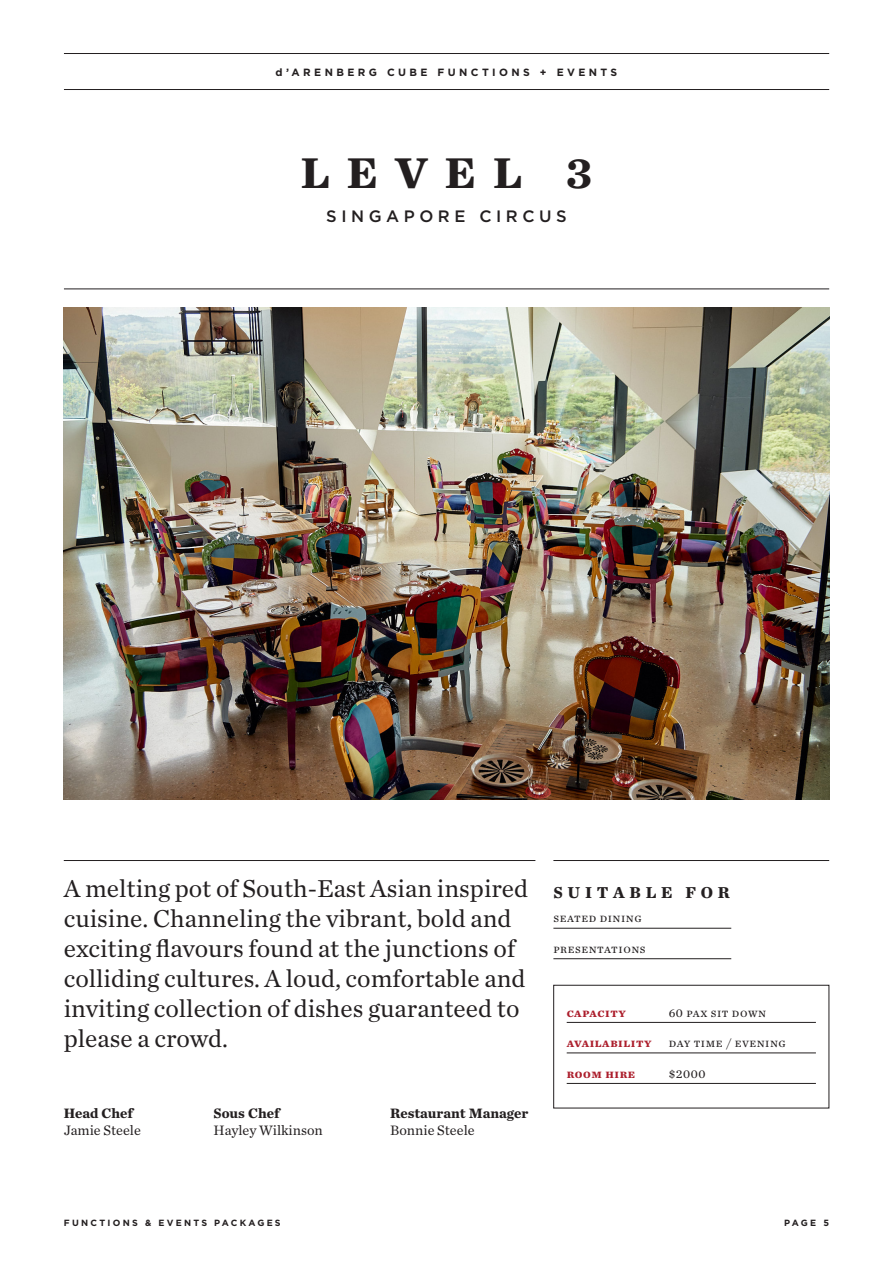
<style>
.page{position:relative;width:893px;height:1263px;background:#fff}
.page>*{position:absolute;margin:0;border:0;box-sizing:border-box;transform-origin:0 0}
.Page_Heading{font:700 45px "Chronicle Text G1";color:#231f20}
.Body_Copy{font:25.5px/30px "Chronicle Text G1";color:#231f20}
.t1{font:500 16.5px "Gotham";letter-spacing:.275em;color:#231f20}
.t2{font:700 16.5px "Chronicle Text G2";letter-spacing:.29em;color:#231f20}
.Body_Copy-2{font:14.25px/17.2px "Chronicle Text G1";color:#231f20}
.Body_Copy-3{font:700 14.25px "Chronicle Text G1";letter-spacing:.005em;color:#231f20}
.Details{font:12.3px "Chronicle Text G1";letter-spacing:.045em;color:#231f20}
.Details-2{font:700 12.3px "Chronicle Text G1";letter-spacing:.045em;color:#ac1e2c}
.t3{font:700 10.5px "Gotham";letter-spacing:.325em;color:#231f20}
.t4{font:700 9px "Gotham";letter-spacing:.25em;color:#231f20}
.s1{font-weight:700}
</style>
<div class="page">
<img style="left:64px;top:308px;width:765px;height:491px">
<hr style="left:64px;top:89px;width:765px;height:1px;background:#231f20">
<hr style="left:64px;top:53px;width:765px;height:1px;background:#231f20">
<hr style="left:64px;top:289px;width:765px;height:1px;background:#231f20">
<hr style="left:567px;top:1022px;width:249px;height:1px;background:#231f20">
<hr style="left:567px;top:1053px;width:249px;height:1px;background:#231f20">
<hr style="left:567px;top:1083px;width:249px;height:1px;background:#231f20">
<div style="left:553px;top:985px;width:276px;height:123px;border:1px solid #231f20"></div>
<hr style="left:64px;top:860px;width:471px;height:1px;background:#231f20">
<hr style="left:553px;top:928px;width:178px;height:1px;background:#231f20">
<hr style="left:553px;top:958px;width:178px;height:1px;background:#231f20">
<hr style="left:553px;top:860px;width:276px;height:1px;background:#231f20">
<p class="t3" style="left:276px;top:65px;width:343px">d’ARENBERG CUBE FUNCTIONS + EVENTS</p>
<p class="Page_Heading" style="left:301px;top:137px;width:293px">LEVEL 3</p>
<p class="t1" style="left:326px;top:205px;width:242px">SINGAPORE CIRCUS</p>
<p class="Body_Copy" style="left:64px;top:872px;width:466px">A melting pot of South-East Asian inspired cuisine. Channeling the vibrant, bold and exciting flavours found at the junctions of colliding cultures. A loud, comfortable and inviting collection of dishes guaranteed to please a crowd.</p>
<p class="Body_Copy-2" style="left:64px;top:1103px;width:79px"><span class="s1">Head Chef<br></span>Jamie Steele</p>
<p class="Body_Copy-3" style="left:213px;top:1101px;width:69px">Sous Chef</p>
<p class="Body_Copy-2" style="left:213px;top:1120px;width:111px">Hayley Wilkinson</p>
<p class="Body_Copy-3" style="left:390px;top:1101px;width:140px">Restaurant Manager</p>
<p class="Body_Copy-2" style="left:390px;top:1120px;width:86px">Bonnie Steele</p>
<p class="t2" style="left:553px;top:879px;width:178px">SUITABLE FOR</p>
<p class="Details" style="left:553px;top:909px;width:90px">seated dining</p>
<p class="Details" style="left:553px;top:939px;width:94px">presentations</p>
<p class="Details-2" style="left:567px;top:1002px;width:61px">capacity</p>
<p class="Details" style="left:669px;top:1003px;width:99px">60 pax sit down</p>
<p class="Details-2" style="left:567px;top:1033px;width:86px">AVAILABILITY</p>
<p class="Details" style="left:669px;top:1034px;width:119px">DAy TIME / EVENING</p>
<p class="Details-2" style="left:567px;top:1063px;width:70px">Room hire</p>
<p class="Details" style="left:669px;top:1064px;width:38px">$2000</p>
<p class="t4" style="left:64px;top:1217px;width:218px">FUNCTIONS &amp; EVENTS PACKAGES</p>
<p class="t4" style="left:784px;top:1217px;width:46px">PAGE 5</p>
</div>
